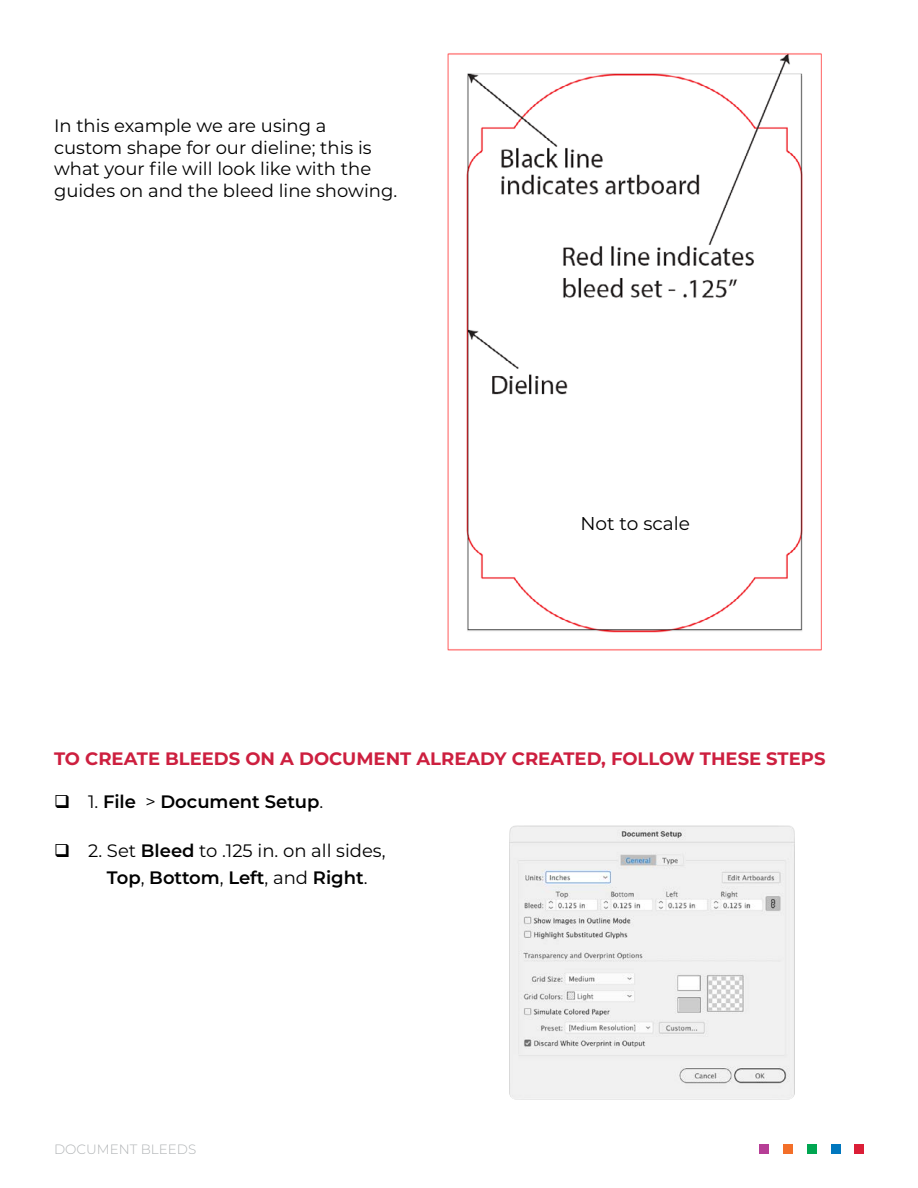
<style>
.page{position:relative;width:918px;height:1188px;background:#fff}
.page>*{position:absolute;margin:0;border:0;box-sizing:border-box;transform-origin:0 0}
.t1{font:18.6px "Montserrat";color:#000}
.t2{font:18px/21.6px "Montserrat";color:#000}
.t3{font:700 18px "Montserrat";color:#cd1f3f}
.t4{font:600 18px "Montserrat";color:#000}
.t5{font:300 13.5px "Montserrat";color:#b1b4b6}
.s1{font-weight:400}
.s2{font-weight:600}
</style>
<div class="page">
<div style="left:759px;top:1145px;width:10px;height:9px;background:#b63e96"></div>
<div style="left:831px;top:1145px;width:9px;height:9px;background:#0077be"></div>
<div style="left:807px;top:1145px;width:9px;height:9px;background:#00a651"></div>
<div style="left:783px;top:1145px;width:9px;height:9px;background:#f36f29"></div>
<div style="left:855px;top:1145px;width:9px;height:9px;background:#db1e37"></div>
<img style="left:509px;top:825px;width:286px;height:274px">
<img style="left:447px;top:53px;width:375px;height:598px">
<p class="t2" style="left:54px;top:114px;width:345px">In this example we are using a custom shape for our dieline; this is what your file will look like with the guides on and the bleed line showing.</p>
<p class="t1" style="left:580px;top:511px;width:111px">Not to scale</p>
<p class="t3" style="left:54px;top:745px;width:773px">TO CREATE BLEEDS ON A DOCUMENT ALREADY CREATED, FOLLOW THESE STEPS</p>
<p class="t4" style="left:54px;top:789px;width:271px">❑ <span class="s1">1.</span> File <span class="s1">&gt;</span> Document Setup<span class="s1">.</span></p>
<p class="t2" style="left:107px;top:836px;width:280px;line-height:27px;text-indent:-53px">❑ 2. Set <span class="s2">Bleed</span> to .125 in. on all sides,<br><span class="s2">Top</span>, <span class="s2">Bottom</span>, <span class="s2">Left</span>, and <span class="s2">Right</span>.</p>
<p class="t5" style="left:54px;top:1140px;width:144px">DOCUMENT BLEEDS</p>
</div>
